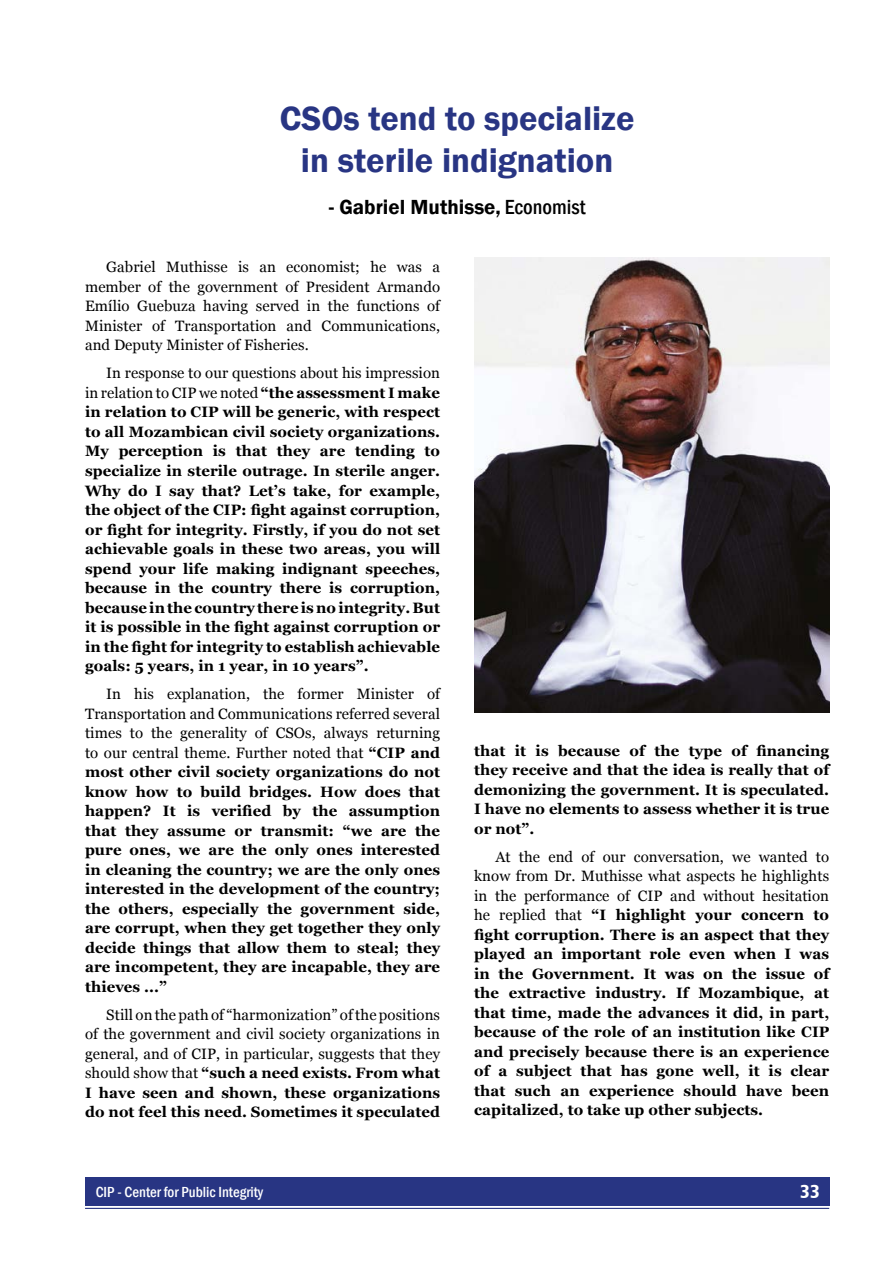
<style>
.page{position:relative;width:893px;height:1263px;background:#fff}
.page>*{position:absolute;margin:0;border:0;box-sizing:border-box;transform-origin:0 0}
.t1{font:600 34.5px/41.4px "Franklin Gothic";color:#283583}
.t2{font:600 21px "Franklin Gothic";color:#000}
.t3{font:18.75px "Humanist 777 BT Black Condensed B";color:#fff}
.t4{font:700 15px/19.5px "Georgia";letter-spacing:.005em;color:#000;text-align:justify}
.t5{font:15px/19.5px "Georgia";letter-spacing:.005em;color:#000;text-align:justify}
.t6{font:500 condensed 15px "Franklin Gothic";color:#fff}
.s1{font-weight:500;font-stretch:condensed}
.s2{font-weight:400}
.s3{font-weight:700}
</style>
<div class="page">
<div style="left:85px;top:1177px;width:744px;height:28px;background:#283583"></div>
<hr style="left:85px;top:1208px;width:744px;height:1px;background:#283583">
<img style="left:474px;top:257px;width:355px;height:455px">
<h1 class="t1" style="left:301px;top:99px;width:335px;text-indent:43px">s tend to specialize in sterile indignation</h1>
<h2 class="t2" style="left:329px;top:194px;width:258px">- Gabriel Muthisse, <span class="s1">Economist</span></h2>
<h1 class="t1" style="left:280px;top:99px;width:22px">CSO</h1>
<p class="t5" style="left:85px;top:258px;width:357px;text-indent:21px">Gabriel Muthisse is an economist; he was a member of the government of President Armando Emílio Guebuza having served in the functions of Minister of Transportation and Communications, and Deputy Minister of Fisheries.</p>
<p class="t4" style="left:85px;top:364px;width:357px;text-indent:21px"><span class="s2">In response to our questions about his impression in relation to CIP we noted</span> “the assessment I make in relation to CIP will be generic, with respect to all Mozambican civil society organizations.<br>My perception is that they are tending to specialize in sterile outrage. In sterile anger.<br>Why do I say that? Let’s take, for example, the object of the CIP: fight against corruption, or fight for integrity. Firstly, if you do not set achievable goals in these two areas, you will spend your life making indignant speeches, because in the country there is corruption, because in the country there is no integrity. But it is possible in the fight against corruption or in the fight for integrity to establish achievable goals: 5 years, in 1 year, in 10 years”.</p>
<p class="t4" style="left:85px;top:684px;width:357px;text-indent:21px"><span class="s2">In his explanation, the former Minister of Transportation and Communications referred several times to the generality of CSOs, always returning to our central theme. Further noted that</span> “CIP and most other civil society organizations do not know how to build bridges. How does that happen? It is verified by the assumption that they assume or transmit: “we are the pure ones, we are the only ones interested in cleaning the country; we are the only ones interested in the development of the country; the others, especially the government side, are corrupt, when they get together they only decide things that allow them to steal; they are incompetent, they are incapable, they are thieves ...”</p>
<p class="t5" style="left:85px;top:1005px;width:357px;text-indent:21px">Still on the path of “harmonization” of the positions of the government and civil society organizations in general, and of CIP, in particular, suggests that they should show that <span class="s3">“such a need exists. From what I have seen and shown, these organizations do not feel this need. Sometimes it speculated</span></p>
<p class="t4" style="left:474px;top:741px;width:358px">that it is because of the type of financing they receive and that the idea is really that of demonizing the government. It is speculated.<br>I have no elements to assess whether it is true or not”.</p>
<p class="t4" style="left:474px;top:847px;width:358px;text-indent:21px"><span class="s2">At the end of our conversation, we wanted to know from Dr. Muthisse what aspects he highlights in the performance of CIP and without hesitation he replied that</span> “I highlight your concern to fight corruption. There is an aspect that they played an important role even when I was in the Government. It was on the issue of the extractive industry. If Mozambique, at that time, made the advances it did, in part, because of the role of an institution like CIP and precisely because there is an experience of a subject that has gone well, it is clear that such an experience should have been capitalized, to take up other subjects.</p>
<p class="t6" style="left:96px;top:1182px;width:169px">CIP - Center for Public Integrity</p>
<p class="t3" style="left:800px;top:1180px;width:21px">33</p>
</div>
